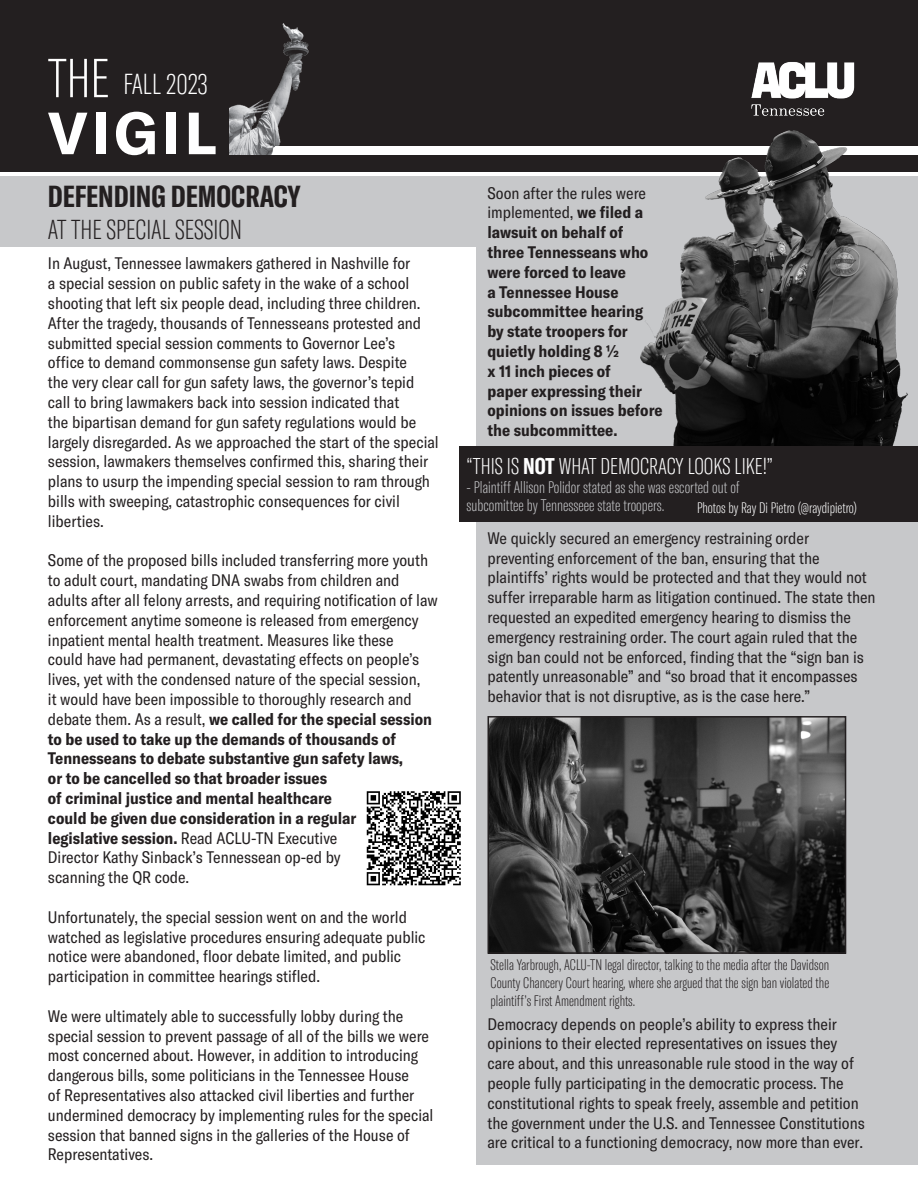
<style>
.page{position:relative;width:918px;height:1188px;background:#fff}
.page>*{position:absolute;margin:0;border:0;box-sizing:border-box;transform-origin:0 0}
.t1{font:700 58.5px "GT America";letter-spacing:.07em;color:#fff}
.t2{font:100 extra-condensed 54px "GT America";color:#fff}
.t3{font:700 extra-condensed 30px "GT America";color:#231f20}
.t4{font:100 extra-condensed 28.5px "GT America";color:#fff}
.t5{font:100 extra-condensed 27px "GT America";color:#231f20}
.t6{font:100 extra-condensed 22.5px "GT America";color:#fff}
.t7{font:condensed 16.5px/19.8px "GT America";color:#231f20}
.t8{font:700 condensed 16.5px/19.8px "GT America";color:#231f20}
.t9{font:100 extra-condensed 16.5px/18px "GT America";color:#c7c8ca}
.t10{font:100 extra-condensed 15px/18px "GT America";color:#231f20;text-align:justify}
.t11{font:100 extra-condensed 15px "GT America";color:#fff}
.s1{font-weight:700}
.s2{font-weight:400}
</style>
<div class="page">
<div style="left:476px;top:176px;width:442px;height:988px;background:#c7c8ca"></div>
<div style="left:0;top:176px;width:508px;height:70px;background:#c7c8ca"></div>
<div style="left:0;top:0;width:918px;height:172px;background:#231f20"></div>
<div style="left:235px;top:146px;width:683px;height:8px;background:#fff"></div>
<img style="left:229px;top:23px;width:80px;height:131px">
<img style="left:751px;top:62px;width:104px;height:54px">
<img style="left:495px;top:130px;width:423px;height:316px">
<div style="left:459px;top:446px;width:459px;height:76px;background:#231f20"></div>
<img style="left:491px;top:719px;width:352px;height:232px">
<div style="left:488px;top:716px;width:358px;height:238px;border:2px solid #231f20"></div>
<img style="left:366px;top:791px;width:95px;height:95px">
<p class="t2" style="left:48px;top:48px;width:63px">THE</p>
<p class="t1" style="left:48px;top:97px;width:170px">VIGIL</p>
<p class="t4" style="left:124px;top:69px;width:86px">FALL 2023</p>
<p class="t3" style="left:48px;top:178px;width:254px">DEFENDING DEMOCRACY</p>
<p class="t5" style="left:48px;top:215px;width:196px">AT THE SPECIAL SESSION</p>
<p class="t7" style="left:48px;top:254px;width:392px">In August, Tennessee lawmakers gathered in Nashville for<br>a special session on public safety in the wake of a school shooting that left six people dead, including three children.<br>After the tragedy, thousands of Tennesseans protested and submitted special session comments to Governor Lee’s<br>office to demand commonsense gun safety laws. Despite<br>the very clear call for gun safety laws, the governor’s tepid call to bring lawmakers back into session indicated that<br>the bipartisan demand for gun safety regulations would be largely disregarded. As we approached the start of the special session, lawmakers themselves confirmed this, sharing their plans to usurp the impending special session to ram through bills with sweeping, catastrophic consequences for civil liberties.</p>
<p class="t7" style="left:48px;top:551px;width:391px">Some of the proposed bills included transferring more youth to adult court, mandating DNA swabs from children and adults after all felony arrests, and requiring notification of law enforcement anytime someone is released from emergency inpatient mental health treatment. Measures like these<br>could have had permanent, devastating effects on people’s lives, yet with the condensed nature of the special session,<br>it would have been impossible to thoroughly research and debate them. As a result, <span class="s1">we called for the special session to be used to take up the demands of thousands of Tennesseans to debate substantive gun safety laws,<br>or to be cancelled so that broader issues<br>of criminal justice and mental healthcare<br>could be given due consideration in a regular<br>legislative session.</span> Read ACLU-TN Executive<br>Director Kathy Sinback’s Tennessean op-ed by<br>scanning the QR code.</p>
<p class="t7" style="left:48px;top:907px;width:379px">Unfortunately, the special session went on and the world watched as legislative procedures ensuring adequate public notice were abandoned, floor debate limited, and public participation in committee hearings stifled.</p>
<p class="t7" style="left:48px;top:1006px;width:387px">We were ultimately able to successfully lobby during the special session to prevent passage of all of the bills we were most concerned about. However, in addition to introducing dangerous bills, some politicians in the Tennessee House<br>of Representatives also attacked civil liberties and further undermined democracy by implementing rules for the special session that banned signs in the galleries of the House of Representatives.</p>
<p class="t8" style="left:488px;top:183px;width:177px"><span class="s2">Soon after the rules were implemented,</span> we filed a lawsuit on behalf of three Tennesseans who were forced to leave<br>a Tennessee House subcommittee hearing by state troopers for quietly holding 8 ½<br>x 11 inch pieces of<br>paper expressing their opinions on issues before the subcommittee.</p>
<p class="t6" style="left:467px;top:454px;width:308px">“THIS IS <span class="s1">NOT</span> WHAT DEMOCRACY LOOKS LIKE!”</p>
<p class="t9" style="left:467px;top:478px;width:274px">- Plaintiff Allison Polidor stated as she was escorted out of subcomittee by Tennesseee state troopers.</p>
<p class="t11" style="left:697px;top:499px;width:162px">Photos by Ray Di Pietro (@raydipietro)</p>
<p class="t7" style="left:488px;top:528px;width:390px">We quickly secured an emergency restraining order preventing enforcement of the ban, ensuring that the plaintiffs’ rights would be protected and that they would not suffer irreparable harm as litigation continued. The state then requested an expedited emergency hearing to dismiss the emergency restraining order. The court again ruled that the sign ban could not be enforced, finding that the “sign ban is patently unreasonable” and “so broad that it encompasses behavior that is not disruptive, as is the case here.”</p>
<p class="t10" style="left:491px;top:956px;width:340px">Stella Yarbrough, ACLU-TN legal director, talking to the media after the Davidson County Chancery Court hearing, where she argued that the sign ban violated the plaintiff’s First Amendment rights.</p>
<p class="t7" style="left:488px;top:1014px;width:379px">Democracy depends on people’s ability to express their opinions to their elected representatives on issues they care about, and this unreasonable rule stood in the way of people fully participating in the democratic process. The constitutional rights to speak freely, assemble and petition the government under the U.S. and Tennessee Constitutions are critical to a functioning democracy, now more than ever.</p>
</div>
